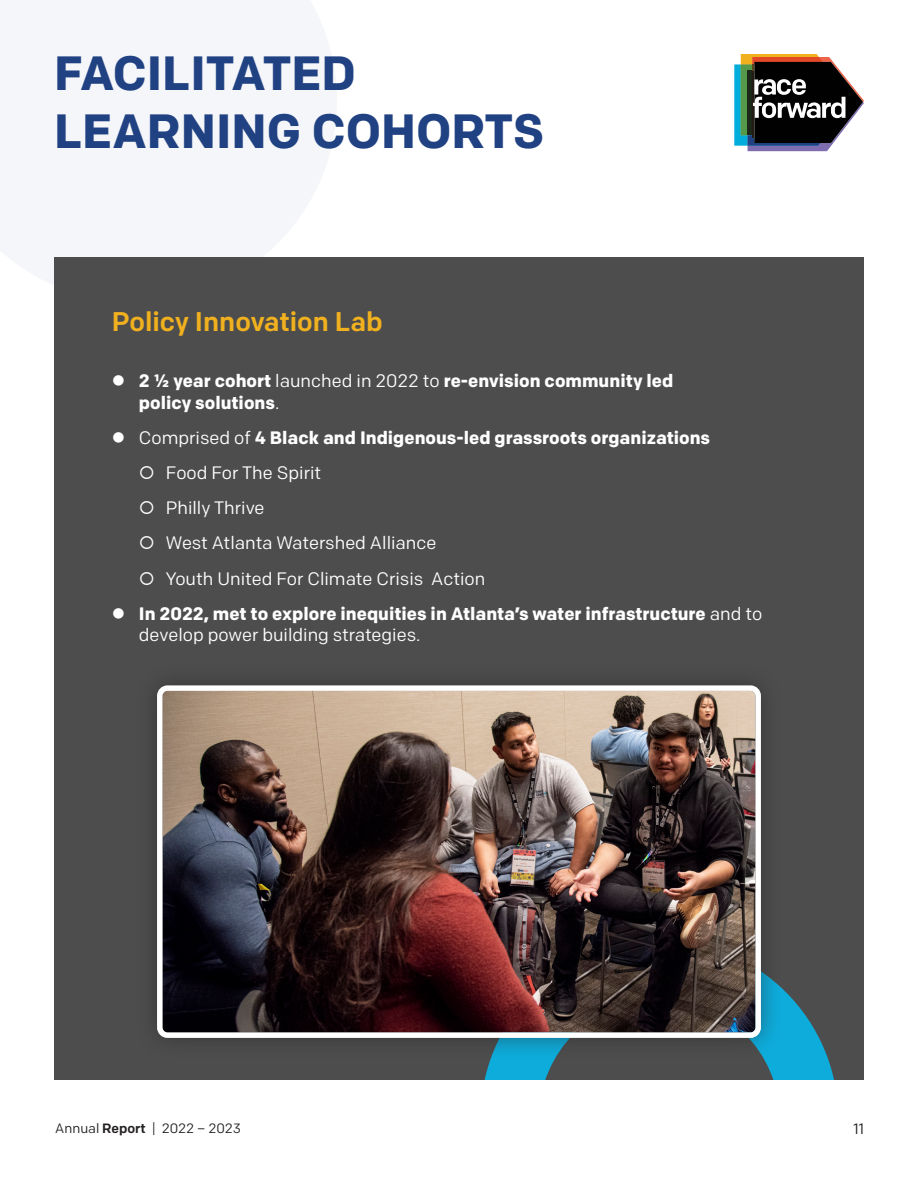
<style>
.page{position:relative;width:918px;height:1188px;background:#fff}
.page>*{position:absolute;margin:0;border:0;box-sizing:border-box;transform-origin:0 0}
.t1{font:700 48px/57.6px "Colfax";color:#204182}
.Section_Header{font:500 27px "Colfax";color:#f1b11f}
.t2{font:700 18px/21.6px "Colfax";color:#fff}
.t3{font:18px "Colfax";color:#fff}
.t4{font:15px "Colfax";color:#231f20}
.t5{font:13.5px "Colfax";color:#231f20}
.s1{font-weight:400}
.s2{font-weight:500}
</style>
<div class="page">
<div style="left:0;top:0;width:337px;height:285px;background:#f4f6f9"></div>
<div style="left:54px;top:257px;width:810px;height:823px;background:#4d4d4d"></div>
<svg style="left:484px;top:989px;width:350px;height:91px"></svg>
<div style="left:135px;top:663px;width:648px;height:397px;background:#231f20;opacity:.5"></div>
<img style="left:163px;top:691px;width:592px;height:341px">
<div style="left:157px;top:685px;width:604px;height:353px;border:5px solid #fff;border-radius:8px"></div>
<svg style="left:734px;top:54px;width:130px;height:97px"></svg>
<p class="t1" style="left:54px;top:44px;width:492px">FACILITATED<br>LEARNING COHORTS</p>
<p class="Section_Header" style="left:112px;top:305px;width:272px">Policy Innovation Lab</p>
<p class="t2" style="left:139px;top:370px;width:536px">2 ½ year cohort <span class="s1">launched in 2022 to</span> re-envision community led policy solutions<span class="s1">.</span></p>
<p class="t2" style="left:139px;top:427px;width:573px"><span class="s1">Comprised of</span> 4 Black and Indigenous-led grassroots organizations</p>
<p class="t3" style="left:166px;top:462px;width:157px">Food For The Spirit</p>
<p class="t3" style="left:166px;top:497px;width:100px">Philly Thrive</p>
<p class="t3" style="left:166px;top:532px;width:272px">West Atlanta Watershed Alliance</p>
<p class="t3" style="left:166px;top:567px;width:321px">Youth United For Climate Crisis Action</p>
<p class="t2" style="left:139px;top:602px;width:625px">In 2022, met to explore inequities in Atlanta’s water infrastructure <span class="s1">and to develop power building strategies.</span></p>
<p class="t5" style="left:55px;top:1120px;width:187px">Annual <span class="s2">Report</span> | 2022 – 2023</p>
<p class="t4" style="left:854px;top:1120px;width:12px">11</p>
</div>
